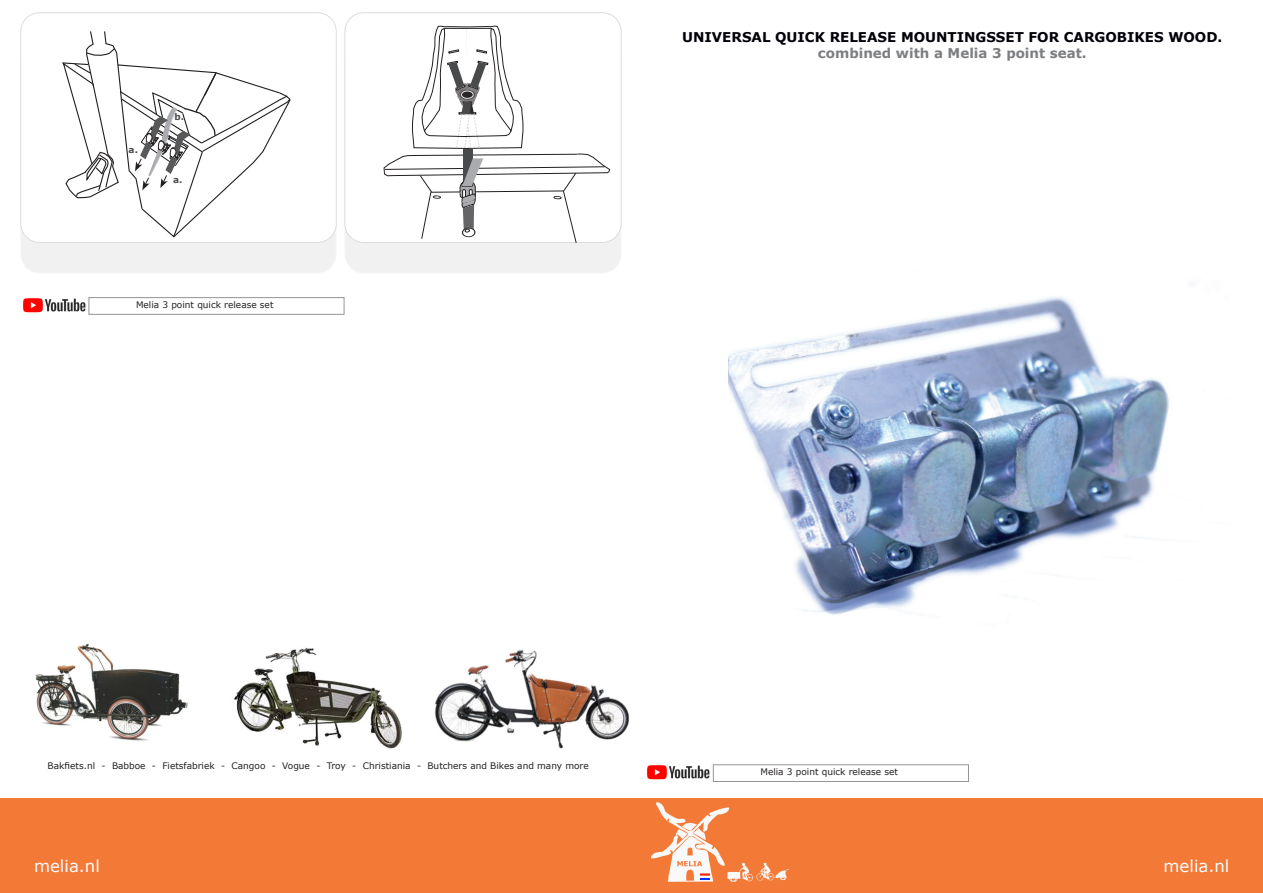
<style>
.page{position:relative;width:1263px;height:893px;background:#fff}
.page>*{position:absolute;margin:0;border:0;box-sizing:border-box;transform-origin:0 0}
.t1{font:16.5px "Verdana";color:#fffcfc}
.t2{font:700 13.5px "Verdana";color:#000007}
.t3{font:700 13.5px "Verdana";color:#7c7e81}
.t4{font:9px "Verdana";color:#231f20}
.t5{font:700 9px "Verdana";color:#4b4c4d}
</style>
<div class="page">
<div style="left:345px;top:43px;width:276px;height:230px;background:#f2f1f1;border-radius:19px"></div>
<div style="left:345px;top:13px;width:276px;height:229px;background:#fff;border-radius:19px"></div>
<div style="left:344px;top:12px;width:277px;height:231px;border:1px solid #dcdddf;border-radius:19px"></div>
<div style="left:21px;top:43px;width:315px;height:230px;background:#f2f1f1;border-radius:19px"></div>
<div style="left:21px;top:13px;width:315px;height:229px;background:#fff;border-radius:19px"></div>
<div style="left:20px;top:12px;width:317px;height:231px;border:1px solid #dcdddf;border-radius:19px"></div>
<svg style="left:62px;top:31px;width:229px;height:207px"></svg>
<svg style="left:383px;top:25px;width:228px;height:218px"></svg>
<img style="left:729px;top:297px;width:441px;height:318px">
<div style="left:0;top:798px;width:1263px;height:95px;background:#f37937"></div>
<img style="left:652px;top:802px;width:136px;height:79px">
<svg style="left:701px;top:874px;width:9px;height:5px"></svg>
<img style="left:646px;top:765px;width:67px;height:17px">
<div style="left:712px;top:754px;width:27px;height:16px;background:#fff"></div>
<div style="left:713px;top:764px;width:256px;height:18px;border:1px solid #939598"></div>
<img style="left:35px;top:643px;width:153px;height:98px">
<img style="left:234px;top:647px;width:169px;height:102px">
<img style="left:435px;top:649px;width:195px;height:100px">
<img style="left:22px;top:298px;width:67px;height:17px">
<div style="left:87px;top:287px;width:27px;height:16px;background:#fff"></div>
<div style="left:89px;top:297px;width:255px;height:18px;border:1px solid #939598"></div>
<p class="t5" style="left:129px;top:144px;width:11px">a.</p>
<p class="t5" style="left:174px;top:111px;width:11px">b.</p>
<p class="t5" style="left:173px;top:174px;width:11px">a.</p>
<p class="t4" style="left:136px;top:299px;width:139px">Melia 3 point quick release set</p>
<p class="t2" style="left:682px;top:28px;width:542px">UNIVERSAL QUICK RELEASE MOUNTINGSSET FOR CARGOBIKES WOOD.</p>
<p class="t3" style="left:818px;top:44px;width:270px">combined with a Melia 3 point seat.</p>
<p class="t4" style="left:48px;top:760px;width:543px">Bakfiets.nl - Babboe - Fietsfabriek - Cangoo - Vogue - Troy - Christiania - Butchers and Bikes and many more</p>
<p class="t1" style="left:34px;top:855px;width:67px">melia.nl</p>
<p class="t4" style="left:760px;top:766px;width:139px">Melia 3 point quick release set</p>
<p class="t1" style="left:1163px;top:855px;width:67px">melia.nl</p>
</div>
